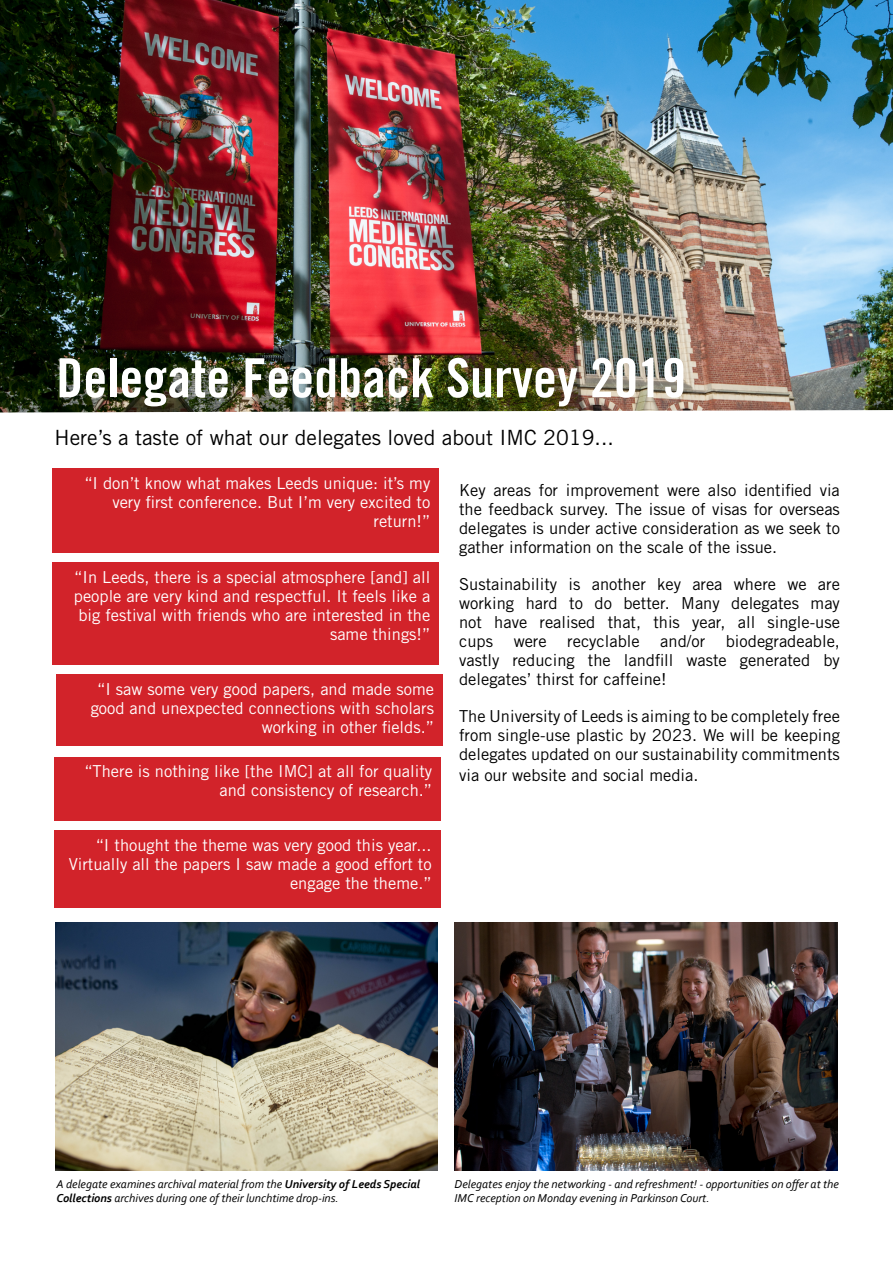
<style>
.page{position:relative;width:893px;height:1263px;background:#fff}
.page>*{position:absolute;margin:0;border:0;box-sizing:border-box;transform-origin:0 0}
.t1{font:700 condensed 54px "Trade Gothic No.20";color:#fff}
.t2{font:21px "Trade Gothic LT Std";color:#000}
.t3{font:16.5px/19px "Trade Gothic LT Std";color:#000;text-align:justify}
.t4{font:16.5px/19px "Trade Gothic LT Std";color:#fff;text-align:right}
.t5{font:italic 12px/14.4px "Corbel";color:#000}
.s1{font-weight:700}
</style>
<div class="page">
<img style="left:0;top:0;width:893px;height:412px">
<img style="left:55px;top:923px;width:383px;height:247px">
<img style="left:455px;top:923px;width:382px;height:247px">
<div style="left:54px;top:831px;width:386px;height:77px;background:#d2232a"></div>
<div style="left:53px;top:468px;width:386px;height:85px;background:#d2232a"></div>
<div style="left:53px;top:562px;width:386px;height:103px;background:#d2232a"></div>
<div style="left:55px;top:757px;width:386px;height:64px;background:#d2232a"></div>
<div style="left:56px;top:675px;width:386px;height:71px;background:#d2232a"></div>
<h1 class="t1" style="left:56px;top:345px;width:631px">Delegate Feedback Survey 2019</h1>
<p class="t2" style="left:55px;top:425px;width:561px">Here’s a taste of what our delegates loved about IMC 2019...</p>
<p class="t4" style="left:84px;top:473px;width:348px">“I don’t know what makes Leeds unique: it’s my very first conference. But I’m very excited to return!”</p>
<p class="t4" style="left:74px;top:567px;width:358px">“In Leeds, there is a special atmosphere [and] all people are very kind and respectful. It feels like a big festival with friends who are interested in the same things!”</p>
<p class="t4" style="left:91px;top:679px;width:345px">“I saw some very good papers, and made some good and unexpected connections with scholars working in other fields.”</p>
<p class="t4" style="left:84px;top:762px;width:349px">“There is nothing like [the IMC] at all for quality and consistency of research.”</p>
<p class="t4" style="left:69px;top:835px;width:364px">“I thought the theme was very good this year...<br>Virtually all the papers I saw made a good effort to engage the theme.”</p>
<p class="t3" style="left:459px;top:481px;width:382px">Key areas for improvement were also identified via the feedback survey. The issue of visas for overseas delegates is under active consideration as we seek to gather information on the scale of the issue.</p>
<p class="t3" style="left:459px;top:575px;width:382px">Sustainability is another key area where we are working hard to do better. Many delegates may not have realised that, this year, all single-use cups were recyclable and/or biodegradeable, vastly reducing the landfill waste generated by delegates’ thirst for caffeine!</p>
<p class="t3" style="left:459px;top:706px;width:382px">The University of Leeds is aiming to be completely free from single-use plastic by 2023. We will be keeping delegates updated on our sustainability commitments</p>
<p class="t3" style="left:459px;top:765px;width:241px">via our website and social media.</p>
<p class="t5" style="left:56px;top:1176px;width:365px">A delegate examines archival material from the <span class="s1">University of Leeds Special<br>Collections</span> archives during one of their lunchtime drop-ins.</p>
<p class="t5" style="left:455px;top:1176px;width:386px">Delegates enjoy the networking - and refreshment! - opportunities on offer at the<br>IMC reception on Monday evening in Parkinson Court.</p>
</div>
